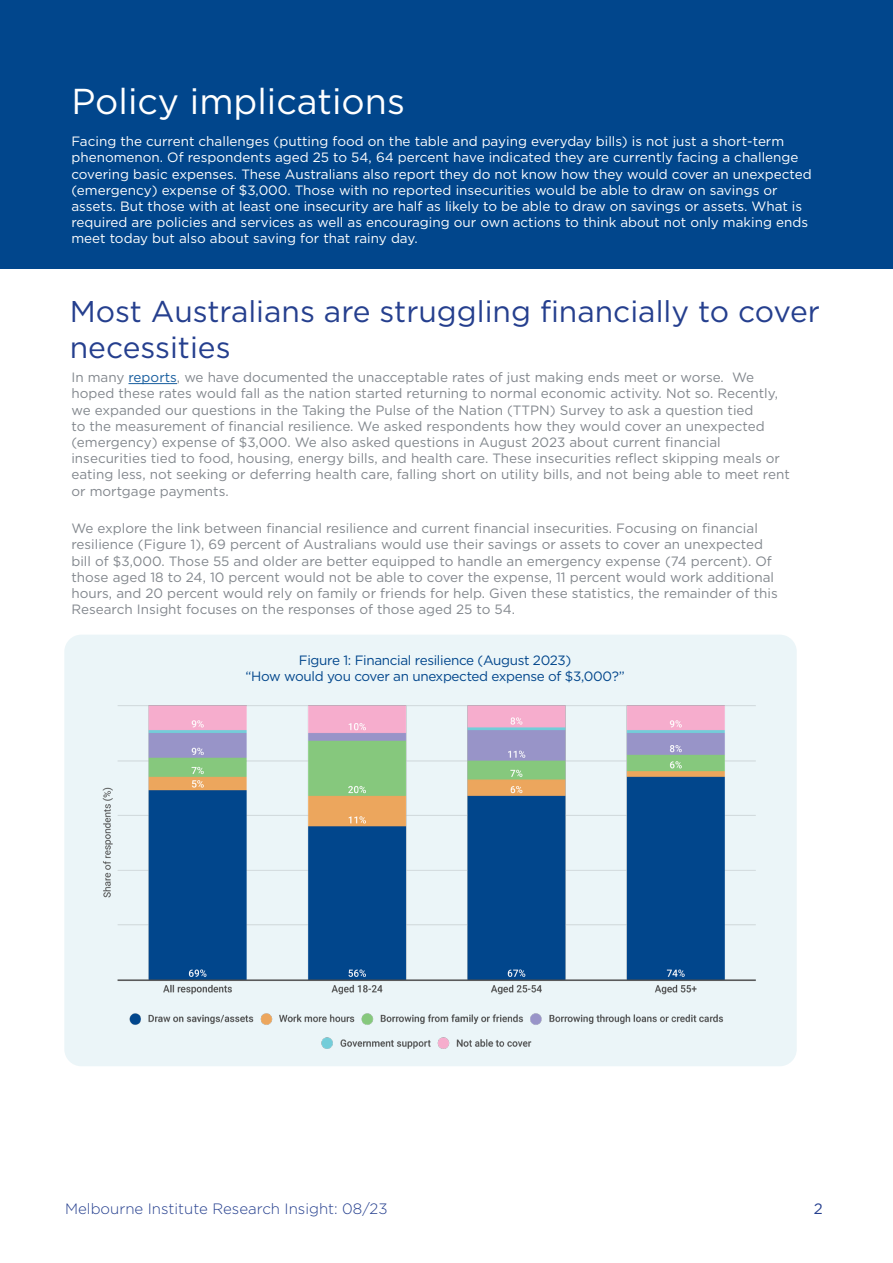
<style>
.page{position:relative;width:893px;height:1263px;background:#fff}
.page>*{position:absolute;margin:0;border:0;box-sizing:border-box;transform-origin:0 0}
.Intro_Page_Header{font:36px "Gotham";color:#fff}
.t1{font:30px/36px "Gotham";color:#253f8e}
.t2{font:300 15px "Gotham";color:#253f8e}
.t3{font:15px "Gotham";color:#253f8e}
.t4{font:13.5px/16.2px "Gotham";color:#82878d}
.Intro_Page_Header-2{font:13.5px/16.2px "Gotham";color:#fff}
.Body_Copy{font:13.5px "Gotham";letter-spacing:-.025em;color:#01468c}
.s1{color:#175d9e}
</style>
<div class="page">
<div style="left:0;top:0;width:893px;height:268px;background:#01468c"></div>
<hr style="left:128px;top:383px;width:49px;height:1px;background:#175d9e">
<div style="left:64px;top:635px;width:733px;height:431px;background:#ebf5f8;border-radius:17px"></div>
<img style="left:102px;top:705px;width:654px;height:344px">
<p class="Intro_Page_Header" style="left:71px;top:78px;width:335px">Policy implications</p>
<p class="Intro_Page_Header-2" style="left:71px;top:133px;width:742px">Facing the current challenges (putting food on the table and paying everyday bills) is not just a short-term phenomenon. Of respondents aged 25 to 54, 64 percent have indicated they are currently facing a challenge covering basic expenses. These Australians also report they do not know how they would cover an unexpected (emergency) expense of $3,000. Those with no reported insecurities would be able to draw on savings or assets. But those with at least one insecurity are half as likely to be able to draw on savings or assets. What is required are policies and services as well as encouraging our own actions to think about not only making ends meet today but also about saving for that rainy day.</p>
<p class="t1" style="left:70px;top:293px;width:752px">Most Australians are struggling financially to cover necessities</p>
<p class="t4" style="left:71px;top:369px;width:720px">In many <span class="s1">reports</span>, we have documented the unacceptable rates of just making ends meet or worse. We hoped these rates would fall as the nation started returning to normal economic activity. Not so. Recently, we expanded our questions in the Taking the Pulse of the Nation (TTPN) Survey to ask a question tied<br>to the measurement of financial resilience. We asked respondents how they would cover an unexpected (emergency) expense of $3,000. We also asked questions in August 2023 about current financial insecurities tied to food, housing, energy bills, and health care. These insecurities reflect skipping meals or eating less, not seeking or deferring health care, falling short on utility bills, and not being able to meet rent or mortgage payments.</p>
<p class="t4" style="left:71px;top:520px;width:708px">We explore the link between financial resilience and current financial insecurities. Focusing on financial resilience (Figure 1), 69 percent of Australians would use their savings or assets to cover an unexpected bill of $3,000. Those 55 and older are better equipped to handle an emergency expense (74 percent). Of those aged 18 to 24, 10 percent would not be able to cover the expense, 11 percent would work additional hours, and 20 percent would rely on family or friends for help. Given these statistics, the remainder of this Research Insight focuses on the responses of those aged 25 to 54.</p>
<p class="Body_Copy" style="left:299px;top:651px;width:274px">Figure 1: Financial resilience (August 2023)</p>
<p class="Body_Copy" style="left:246px;top:668px;width:381px">“How would you cover an unexpected expense of $3,000?”</p>
<p class="t2" style="left:65px;top:1199px;width:324px">Melbourne Institute Research Insight: 08/23</p>
<p class="t3" style="left:814px;top:1199px;width:10px">2</p>
</div>
